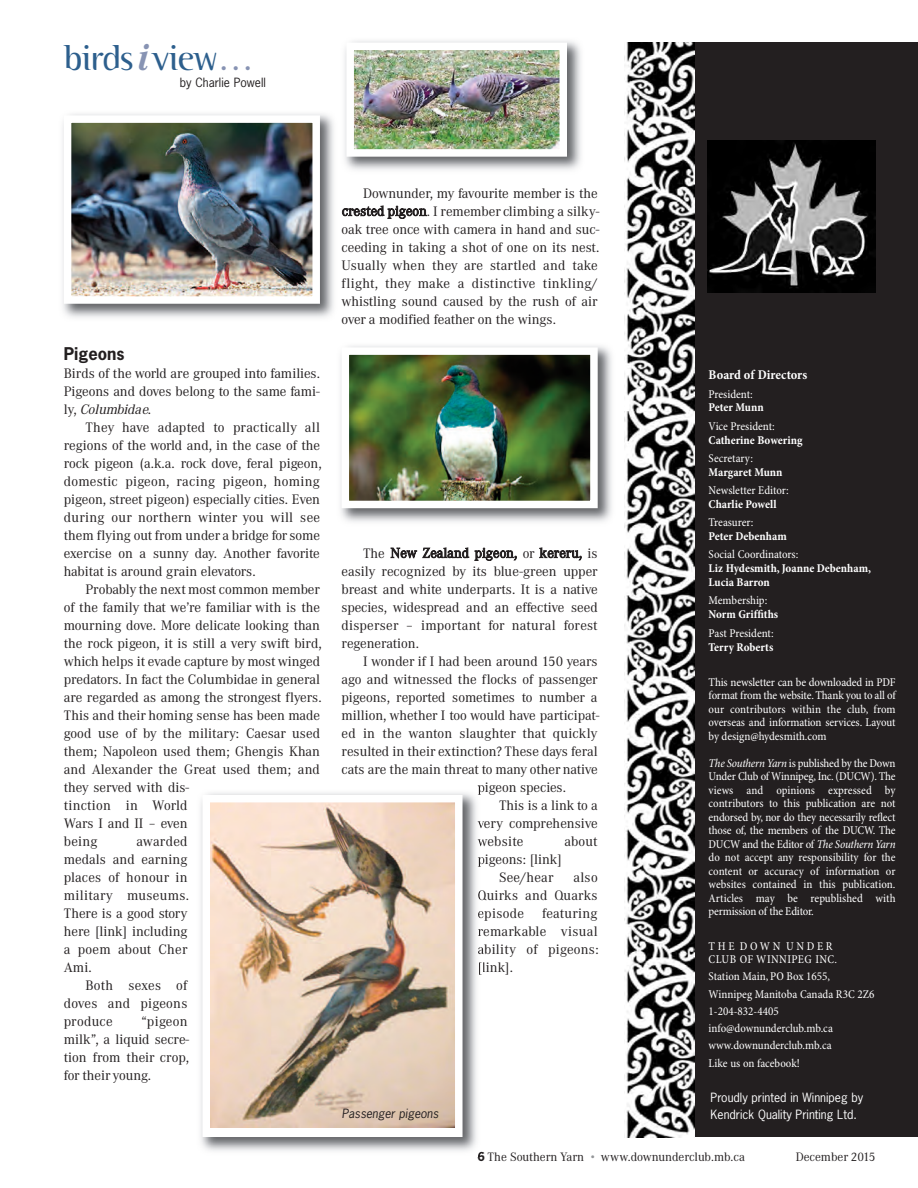
<style>
.page{position:relative;width:918px;height:1188px;background:#fff}
.page>*{position:absolute;margin:0;border:0;box-sizing:border-box;transform-origin:0 0}
.t1{font:300 36px "Binary ITC";letter-spacing:-.025em;color:#2d5f8d}
.t2{font:700 16.5px "News Gothic";color:#231f20}
.t3{font:13.5px/18px "Corporate Antiqua BQ";color:#231f20}
.t4{font:13.5px "Corporate Antiqua BQ";letter-spacing:.02em;color:#231f20}
.t5{font:700 condensed 13.5px "Minion Pro";letter-spacing:-.005em;color:#fff}
.t6{font:condensed 12px/13.5px "Minion Pro";color:#fff;text-align:justify}
.t7{font:700 condensed 12px/14px "Minion Pro";color:#fff}
.t8{font:12px/17.2px "News Gothic";color:#fff}
.t9{font:12px "Corporate Antiqua BQ";color:#231f20}
.t10{font:condensed 12px/13.5px "Minion Pro";letter-spacing:.035em;color:#fff}
.t11{font:italic 12px "News Gothic";color:#231f20}
.t12{font:12px "News Gothic";color:#231f20}
.s1{font-family:"Corporate Antiqua BQ";font-weight:700;font-style:italic;color:#8793b3}
.s2{font-style:italic}
.s3{font-family:"News Gothic";font-weight:700}
.s4{color:#939598}
</style>
<div class="page">
<div style="left:694px;top:43px;width:224px;height:1094px;background:#231f20"></div>
<img style="left:624px;top:43px;width:71px;height:1094px">
<img style="left:708px;top:141px;width:167px;height:151px">
<img style="left:344px;top:41px;width:237px;height:129px">
<img style="left:355px;top:52px;width:203px;height:96px">
<div style="left:346px;top:43px;width:221px;height:114px;border:8px solid #fff"></div>
<img style="left:62px;top:114px;width:272px;height:204px">
<img style="left:73px;top:124px;width:238px;height:171px">
<div style="left:64px;top:115px;width:256px;height:189px;border:8px solid #fff"></div>
<img style="left:340px;top:346px;width:272px;height:176px">
<img style="left:351px;top:356px;width:238px;height:143px">
<div style="left:342px;top:347px;width:256px;height:161px;border:8px solid #fff"></div>
<img style="left:200px;top:793px;width:282px;height:359px">
<svg style="left:478px;top:788px;width:4px;height:7px"></svg>
<svg style="left:478px;top:821px;width:4px;height:9px"></svg>
<svg style="left:478px;top:838px;width:4px;height:8px"></svg>
<svg style="left:478px;top:856px;width:4px;height:11px"></svg>
<svg style="left:478px;top:890px;width:4px;height:10px"></svg>
<svg style="left:478px;top:910px;width:4px;height:10px"></svg>
<svg style="left:478px;top:928px;width:4px;height:8px"></svg>
<svg style="left:478px;top:946px;width:4px;height:10px"></svg>
<svg style="left:479px;top:962px;width:3px;height:13px"></svg>
<svg style="left:478px;top:1152px;width:4px;height:5px"></svg>
<img style="left:211px;top:804px;width:243px;height:324px">
<div style="left:202px;top:795px;width:261px;height:342px;border:8px solid #fff"></div>
<h1 class="t1" style="left:64px;top:45px;width:190px">birds<span class="s1">i</span>view<span class="s1">…</span></h1>
<p class="t12" style="left:180px;top:76px;width:88px">by Charlie Powell</p>
<p class="t2" style="left:64px;top:345px;width:62px">Pigeons</p>
<p class="t3" style="left:64px;top:366px;width:258px;text-align:justify">Birds of the world are grouped into families.<br>Pigeons and doves belong to the same fami&shy;l y, <span class="s2">Columbidae</span>.</p>
<p class="t3" style="left:64px;top:420px;width:259px;text-indent:22px">They have adapted to practically all regions of the world and, in the case of the rock pigeon (a.k.a. rock dove, feral pigeon, domestic pigeon, racing pigeon, homing pigeon, street pigeon) especially cities. Even during our northern winter you will see them flying out from under a bridge for some exercise on a sunny day. Another favorite habitat is around grain elevators.</p>
<p class="t3" style="left:64px;top:582px;width:259px;text-indent:22px">Probably the next most common member of the family that we’re familiar with is the mourning dove. More delicate looking than the rock pigeon, it is still a very swift bird, which helps it evade capture by most winged predators. In fact the Columbidae in general are regarded as among the strongest flyers.<br>This and their homing sense has been made good use of by the military: Caesar used them; Napoleon used them; Ghengis Khan and Alexander the Great used them; and they served with dis-<br>tinction in World<br>Wars I and II – even<br>being</p>
<p class="t3" style="left:64px;top:834px;width:127px;text-indent:73px">awarded medals and earning places of honour in military museums.<br>There is a good story here [link] including a poem about Cher<br>Ami.</p>
<p class="t3" style="left:64px;top:977px;width:125px;text-align:justify;text-indent:22px">Both sexes of doves and pigeons produce</p>
<p class="t3" style="left:64px;top:1013px;width:127px;text-indent:78px">“pigeon milk”, a liquid secre&shy;tion from their crop, for their young.</p>
<p class="t3" style="left:342px;top:185px;width:260px;text-indent:22px">Downunder, my favourite member is the crested pigeon. I remember climbing a silky&shy;oak tree once with camera in hand and suc&shy;ceeding in taking a shot of one on its nest.<br>Usually when they are startled and take flight, they make a distinctive tinkling/ whistling sound caused by the rush of air over a modified feather on the wings.</p>
<p class="t5" style="left:709px;top:370px;width:100px">Board of Directors</p>
<p class="t6" style="left:709px;top:388px;width:46px">President:</p>
<p class="t7" style="left:709px;top:402px;width:57px">Peter Munn</p>
<p class="t6" style="left:709px;top:420px;width:68px">Vice President:</p>
<p class="t7" style="left:709px;top:434px;width:95px">Catherine Bowering</p>
<p class="t6" style="left:709px;top:452px;width:46px">Secretary:</p>
<p class="t7" style="left:709px;top:466px;width:75px">Margaret Munn</p>
<p class="t6" style="left:709px;top:484px;width:82px">Newsletter Editor:</p>
<p class="t7" style="left:709px;top:498px;width:69px">Charlie Powell</p>
<p class="t6" style="left:709px;top:517px;width:46px">Treasurer:</p>
<p class="t7" style="left:709px;top:530px;width:80px">Peter Debenham</p>
<p class="t6" style="left:709px;top:549px;width:91px">Social Coordinators:</p>
<p class="t7" style="left:709px;top:563px;width:164px">Liz Hydesmith, Joanne Debenham,<br>Lucia Barron</p>
<p class="t6" style="left:709px;top:595px;width:60px">Membership:</p>
<p class="t7" style="left:709px;top:609px;width:71px">Norm Griffiths</p>
<p class="t6" style="left:709px;top:627px;width:67px">Past President:</p>
<p class="t7" style="left:709px;top:641px;width:66px">Terry Roberts</p>
<p class="t6" style="left:709px;top:676px;width:189px">This newsletter can be downloaded in PDF format from the website. Thank you to all of our contributors within the club, from overseas and information services. Layout by design@hydesmith.com</p>
<p class="t6" style="left:709px;top:757px;width:188px"><span class="s2">The Southern Yarn</span> is published by the Down Under Club of Winnipeg, Inc. (DUCW). The views and opinions expressed by contributors to this publication are not endorsed by, nor do they necessarily reflect those of, the members of the DUCW. The DUCW and the Editor of <span class="s2">The Southern Yarn </span>do not accept any responsibility for the content or accuracy of information or websites contained in this publication.<br>Articles may be republished with permission of the Editor.</p>
<p class="t10" style="left:709px;top:940px;width:130px">T H E D O W N U N D E R<br>CLUB OF WINNIPEG INC.</p>
<p class="t6" style="left:709px;top:969px;width:167px;line-height:17.2px;text-align:left">Station Main, PO Box 1655,<br>Winnipeg Manitoba Canada R3C 2Z6<br>1-204-832-4405 info@downunderclub.mb.ca www.downunderclub.mb.ca<br>Like us on facebook!</p>
<p class="t8" style="left:711px;top:1089px;width:154px">Proudly printed in Winnipeg by<br>Kendrick Quality Printing Ltd.</p>
<p class="t9" style="left:478px;top:1153px;width:269px"><span class="s3">6</span> The Southern Yarn <span class="s4">•</span> www.downunderclub.mb.ca</p>
<p class="t9" style="left:796px;top:1153px;width:81px">December 2015</p>
<p class="t3" style="left:342px;top:545px;width:258px;text-align:justify;text-indent:22px">The New Zealand pigeon, or kereru, is easily recognized by its blue-green upper breast and white underparts. It is a native species, widespread and an effective seed disperser – important for natural forest regeneration.</p>
<p class="t3" style="left:363px;top:653px;width:236px">I wonder if I had been around 150 years</p>
<p class="t3" style="left:342px;top:671px;width:258px">ago and witnessed the flocks of passenger</p>
<p class="t3" style="left:342px;top:689px;width:258px">pigeons, reported sometimes to number a</p>
<p class="t3" style="left:342px;top:707px;width:260px">million, whether I too would have participat-</p>
<p class="t4" style="left:342px;top:728px;width:258px">ed in the wanton slaughter that quickly</p>
<p class="t3" style="left:342px;top:743px;width:258px">resulted in their extinction? These days feral</p>
<p class="t3" style="left:342px;top:761px;width:258px">cats are the main threat to many other native</p>
<p class="t3" style="left:477px;top:779px;width:90px">pigeon species.</p>
<p class="t3" style="left:499px;top:797px;width:100px">This is a link to a</p>
<p class="t3" style="left:477px;top:815px;width:122px">very comprehensive</p>
<p class="t4" style="left:477px;top:836px;width:47px">website</p>
<p class="t3" style="left:564px;top:833px;width:35px">about</p>
<p class="t3" style="left:499px;top:851px;width:64px;text-indent:-22px">pigeons: [link]<br>See/hear</p>
<p class="t3" style="left:477px;top:869px;width:122px;text-align:justify;text-indent:96px">also Quirks and Quarks episode</p>
<p class="t3" style="left:477px;top:905px;width:123px;text-align:justify;text-indent:65px">featuring remarkable visual ability of pigeons: [link].</p>
<p class="t11" style="left:342px;top:1107px;width:98px">Passenger pigeons</p>
</div>
